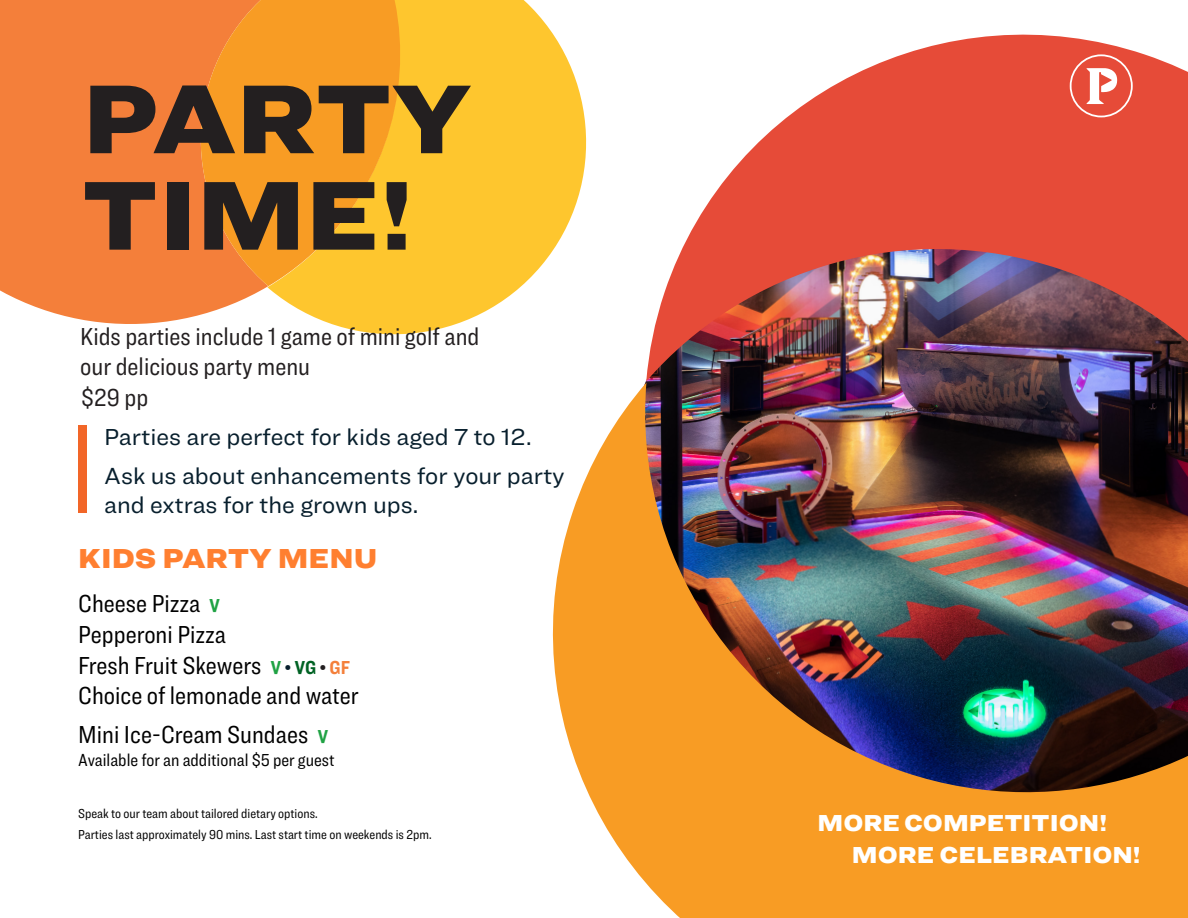
<style>
.page{position:relative;width:1188px;height:918px;background:#fff}
.page>*{position:absolute;margin:0;border:0;box-sizing:border-box;transform-origin:0 0}
.t1{font:900 101.4px/96.4px "Ringside Wide";color:#231f20}
.t2{font:900 28.5px "Ringside Wide";color:#ff7f30}
.t3{font:25.5px/30.6px "Ringside Condensed";color:#000}
.t4{font:25.5px/30.6px "Ringside Condensed";color:#231f20}
.t5{font:24px/39.3px "Ringside";color:#081f2d}
.t6{font:900 24px/32.4px "Ringside Wide";color:#fff}
.t7{font:18px "Ringside Condensed";color:#000}
.t8{font:13.5px/20.4px "Ringside Condensed";color:#000}
.s1{font-weight:700;font-size:19.5px;color:#20a244}
.s2{font-weight:700;font-size:19.5px;color:#081f2d}
.s3{font-weight:700;font-size:19.5px;color:#006224}
.s4{font-weight:700;font-size:19.5px;color:#231f20}
.s5{font-weight:700;font-size:19.5px;color:#f47f3a}
</style>
<div class="page">
<div style="left:0;top:0;width:267px;height:324px;background:#f47f3a"></div>
<svg style="left:267px;top:0;width:320px;height:335px;fill:#fec62e"></svg>
<svg style="left:178px;top:0;width:239px;height:286px;background:#f89f2a"></svg>
<img style="left:646px;top:34px;width:542px;height:349px">
<img style="left:552px;top:383px;width:636px;height:535px">
<svg style="left:1070px;top:54px;width:63px;height:63px"></svg>
<div style="left:78px;top:425px;width:8px;height:88px;background:#f26628"></div>
<p class="t1" style="left:82px;top:67px;width:391px">PARTY<br>TIME!</p>
<p class="t4" style="left:80px;top:320px;width:401px">Kids parties include 1 game of mini golf and our delicious party menu</p>
<p class="t4" style="left:81px;top:381px;width:69px">$29 pp</p>
<p class="t5" style="left:104px;top:416px;width:462px">Parties are perfect for kids aged 7 to 12.<br>Ask us about enhancements for your party</p>
<p class="t5" style="left:104px;top:484px;width:316px">and extras for the grown ups.</p>
<p class="t2" style="left:78px;top:536px;width:301px">KIDS PARTY MENU</p>
<p class="t3" style="left:78px;top:588px;width:282px">Cheese Pizza <span class="s1">V<br></span>Pepperoni Pizza<br>Fresh Fruit Skewers <span class="s1">V</span> <span class="s2">•</span> <span class="s3">VG</span> <span class="s4">•</span> <span class="s5">GF<br></span>Choice of lemonade and water</p>
<p class="t3" style="left:78px;top:719px;width:252px">Mini Ice-Cream Sundaes <span class="s1">V</span></p>
<p class="t7" style="left:78px;top:748px;width:258px">Available for an additional $5 per guest</p>
<p class="t8" style="left:78px;top:803px;width:355px">Speak to our team about tailored dietary options.<br>Parties last approximately 90 mins. Last start time on weekends is 2pm.</p>
<p class="t6" style="left:852px;top:806px;width:290px;text-indent:-34px">MORE COMPETITION!<br>MORE CELEBRATION!</p>
</div>
